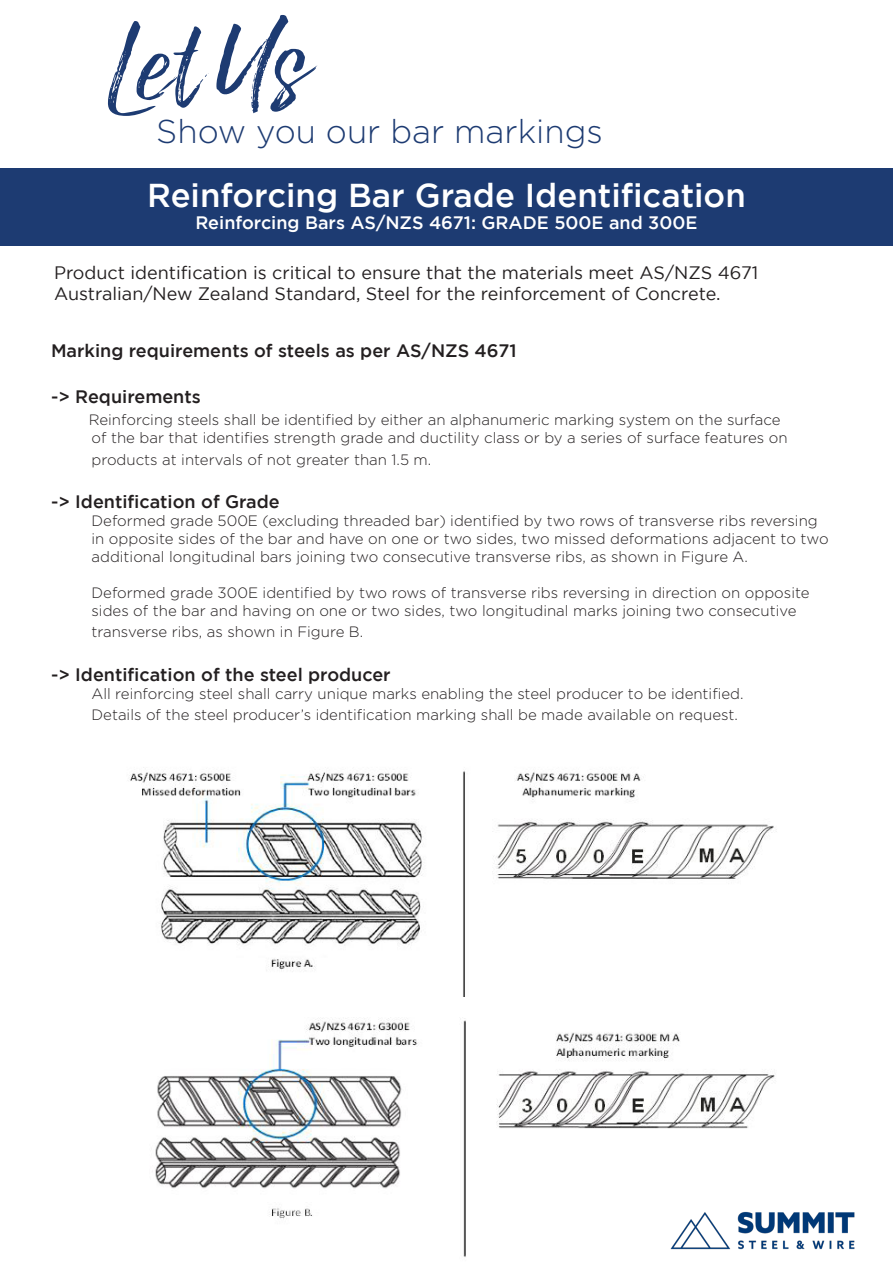
<style>
.page{position:relative;width:893px;height:1263px;background:#fff}
.page>*{position:absolute;margin:0;border:0;box-sizing:border-box;transform-origin:0 0}
.t1{font:132px "Lucky Fellas";color:#1d3b72}
.t2{font:500 33px "Gotham";color:#fff}
.t3{font:300 33px "Gotham";color:#1d3b72}
.t4{font:18px/21.6px "Gotham";color:#231f20}
.t5{font:500 18px "Gotham";color:#231f20}
.t6{font:500 18px "Gotham";color:#fff}
.t7{font:300 15px/18px "Gotham";color:#231f20}
</style>
<div class="page">
<img style="left:130px;top:767px;width:647px;height:230px">
<img style="left:155px;top:1018px;width:620px;height:239px">
<div style="left:1px;top:168px;width:892px;height:78px;background:#1d3b72"></div>
<img style="left:649px;top:1191px;width:206px;height:66px">
<p class="t1" style="left:104px;top:-8px;width:201px">Let Us</p>
<p class="t3" style="left:156px;top:114px;width:448px">Show you our bar markings</p>
<p class="t2" style="left:147px;top:177px;width:600px">Reinforcing Bar Grade Identification</p>
<p class="t6" style="left:195px;top:212px;width:503px">Reinforcing Bars AS/NZS 4671: GRADE 500E and 300E</p>
<p class="t4" style="left:54px;top:261px;width:706px">Product identification is critical to ensure that the materials meet AS/NZS 4671<br>Australian/New Zealand Standard, Steel for the reinforcement of Concrete.</p>
<p class="t5" style="left:51px;top:340px;width:467px">Marking requirements of steels as per AS/NZS 4671</p>
<p class="t5" style="left:51px;top:387px;width:151px">-&gt; Requirements</p>
<p class="t7" style="left:89px;top:410px;width:700px">Reinforcing steels shall be identified by either an alphanumeric marking system on the surface of the bar that identifies strength grade and ductility class or by a series of surface features on</p>
<p class="t7" style="left:92px;top:450px;width:341px">products at intervals of not greater than 1.5 m.</p>
<p class="t5" style="left:51px;top:491px;width:230px">-&gt; Identification of Grade</p>
<p class="t7" style="left:92px;top:511px;width:739px">Deformed grade 500E (excluding threaded bar) identified by two rows of transverse ribs reversing in opposite sides of the bar and have on one or two sides, two missed deformations adjacent to two additional longitudinal bars joining two consecutive transverse ribs, as shown in Figure A.</p>
<p class="t7" style="left:92px;top:583px;width:720px">Deformed grade 300E identified by two rows of transverse ribs reversing in direction on opposite sides of the bar and having on one or two sides, two longitudinal marks joining two consecutive</p>
<p class="t7" style="left:92px;top:623px;width:273px">transverse ribs, as shown in Figure B.</p>
<p class="t5" style="left:51px;top:664px;width:341px">-&gt; Identification of the steel producer</p>
<p class="t7" style="left:92px;top:684px;width:654px">All reinforcing steel shall carry unique marks enabling the steel producer to be identified.</p>
<p class="t7" style="left:92px;top:706px;width:648px">Details of the steel producer’s identification marking shall be made available on request.</p>
</div>
